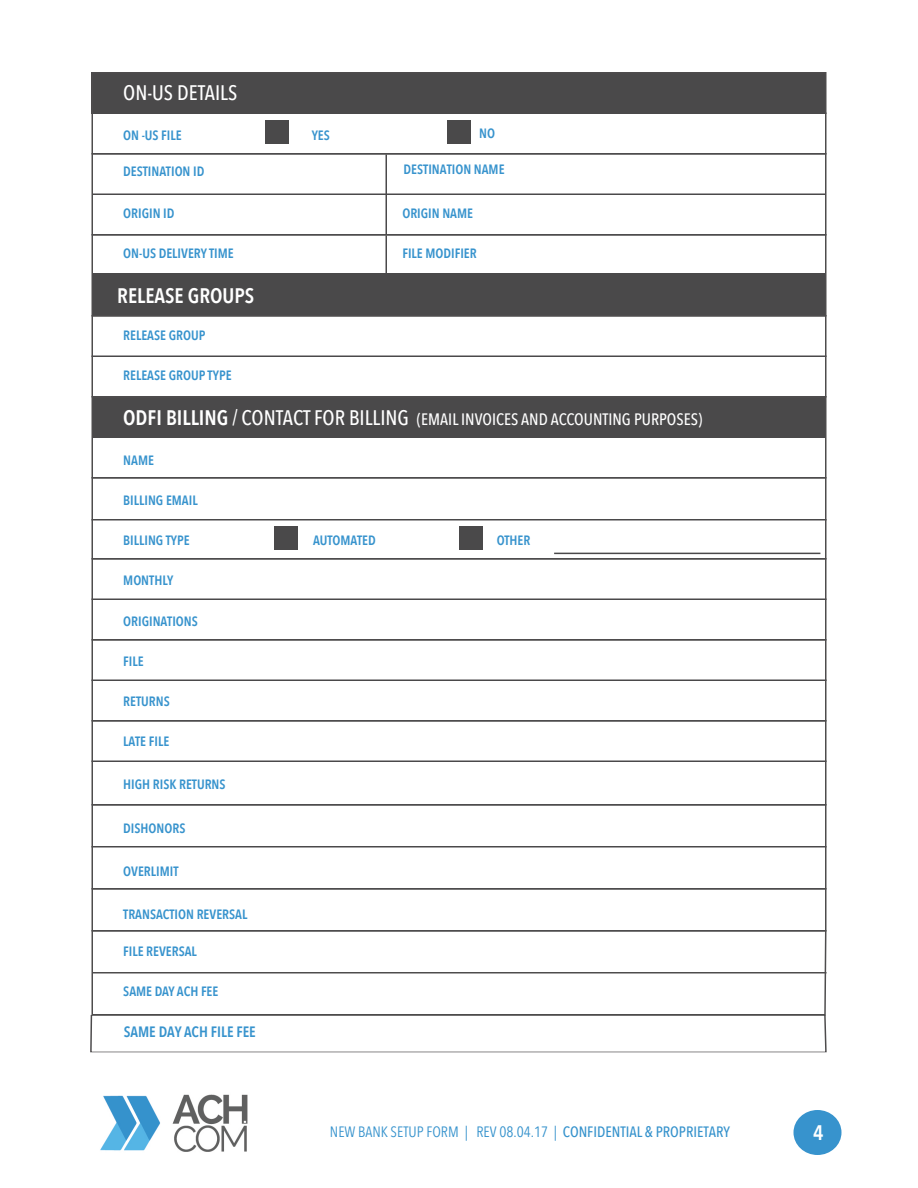
<style>
.page{position:relative;width:918px;height:1188px;background:#fff}
.page>*{position:absolute;margin:0;border:0;box-sizing:border-box;transform-origin:0 0}
.t1{font:600 21px "Avenir Next Condensed";color:#fff}
.t2{font:500 21px "Avenir Next Condensed";color:#fff}
.t3{font:500 16.5px "Avenir Next Condensed";color:#fff}
.t4{font:500 15px "Avenir Next Condensed";color:#3592cc}
.t5{font:600 15px "Avenir Next Condensed";color:#3793cd}
.t6{font:600 13.5px "Avenir Next Condensed";color:#3793cd}
.s1{font-weight:600;font-size:21px}
.s2{font-size:21px}
.s3{font-weight:400;color:#3793cd}
.s4{font-weight:400}
</style>
<div class="page">
<div style="left:794px;top:1110px;width:48px;height:45px;background:#3793cd;border-radius:50%"></div>
<div style="left:92px;top:72px;width:734px;height:42px;background:#4a494a"></div>
<div style="left:93px;top:274px;width:732px;height:42px;background:#4a494a"></div>
<div style="left:93px;top:396px;width:732px;height:42px;background:#4a494a"></div>
<hr style="left:92px;top:356px;width:734px;height:1px;background:#4a494a">
<hr style="left:93px;top:194px;width:732px;height:1px;background:#4a494a">
<hr style="left:92px;top:519px;width:734px;height:1px;background:#4a494a">
<hr style="left:92px;top:598px;width:734px;height:2px;background:#4a494a">
<hr style="left:92px;top:680px;width:734px;height:1px;background:#4a494a">
<hr style="left:92px;top:760px;width:734px;height:2px;background:#4a494a">
<hr style="left:92px;top:846px;width:734px;height:2px;background:#4a494a">
<hr style="left:93px;top:273px;width:732px;height:1px;background:#4a494a">
<div style="left:92px;top:153px;width:734px;height:83px;border:2px solid #4e4c4d"></div>
<div style="left:92px;top:234px;width:734px;height:82px;border:2px solid #4e4c4d"></div>
<div style="left:92px;top:315px;width:734px;height:83px;border:2px solid #4e4c4d"></div>
<div style="left:92px;top:477px;width:734px;height:83px;border:2px solid #4e4c4d"></div>
<div style="left:92px;top:558px;width:734px;height:82px;border:2px solid #4e4c4d"></div>
<div style="left:92px;top:639px;width:734px;height:83px;border:2px solid #4e4c4d"></div>
<div style="left:92px;top:720px;width:734px;height:86px;border:2px solid #4e4c4d"></div>
<div style="left:92px;top:804px;width:734px;height:86px;border:2px solid #4e4c4d"></div>
<div style="left:92px;top:888px;width:734px;height:44px;border:2px solid #4e4c4d"></div>
<svg style="left:91px;top:929px;width:736px;height:86px"></svg>
<hr style="left:386px;top:236px;width:1px;height:38px;background:#4a494a">
<hr style="left:386px;top:154px;width:1px;height:80px;background:#4a494a">
<div style="left:266px;top:120px;width:24px;height:24px;background:#4a494a"></div>
<div style="left:274px;top:526px;width:24px;height:24px;background:#4a494a"></div>
<div style="left:459px;top:526px;width:24px;height:24px;background:#4a494a"></div>
<div style="left:447px;top:120px;width:24px;height:24px;background:#4a494a"></div>
<hr style="left:93px;top:972px;width:733px;height:2px;background:#4e4c4d">
<hr style="left:554px;top:553px;width:266px;height:1px;background:#4a494a">
<svg style="left:90px;top:1015px;width:737px;height:38px"></svg>
<img style="left:100px;top:1094px;width:148px;height:58px">
<h1 class="t2" style="left:123px;top:80px;width:116px">ON-US DETAILS</h1>
<p class="t6" style="left:123px;top:124px;width:60px">ON -US FILE</p>
<p class="t6" style="left:312px;top:124px;width:20px">YES</p>
<p class="t6" style="left:123px;top:160px;width:83px">DESTINATION ID</p>
<p class="t6" style="left:479px;top:122px;width:17px">NO</p>
<p class="t6" style="left:404px;top:158px;width:102px">DESTINATION NAME</p>
<p class="t6" style="left:123px;top:202px;width:53px">ORIGIN ID</p>
<p class="t6" style="left:402px;top:202px;width:72px">ORIGIN NAME</p>
<p class="t6" style="left:123px;top:241px;width:112px">ON-US DELIVERY TIME</p>
<p class="t6" style="left:402px;top:241px;width:76px">FILE MODIFIER</p>
<h1 class="t1" style="left:117px;top:277px;width:139px">RELEASE GROUPS</h1>
<p class="t6" style="left:123px;top:324px;width:84px">RELEASE GROUP</p>
<p class="t6" style="left:123px;top:363px;width:110px">RELEASE GROUP TYPE</p>
<p class="t3" style="left:123px;top:409px;width:581px"><span class="s1">ODFI BILLING</span> <span class="s2">/ CONTACT FOR BILLING</span> (EMAIL INVOICES AND ACCOUNTING PURPOSES)</p>
<p class="t6" style="left:123px;top:448px;width:32px">NAME</p>
<p class="t6" style="left:123px;top:489px;width:76px">BILLING EMAIL</p>
<p class="t6" style="left:123px;top:529px;width:68px">BILLING TYPE</p>
<p class="t6" style="left:313px;top:529px;width:64px">AUTOMATED</p>
<p class="t6" style="left:497px;top:529px;width:35px">OTHER</p>
<p class="t6" style="left:123px;top:569px;width:52px">MONTHLY</p>
<p class="t6" style="left:123px;top:609px;width:76px">ORIGINATIONS</p>
<p class="t6" style="left:123px;top:649px;width:22px">FILE</p>
<p class="t6" style="left:123px;top:690px;width:48px">RETURNS</p>
<p class="t6" style="left:123px;top:730px;width:47px">LATE FILE</p>
<p class="t6" style="left:123px;top:773px;width:104px">HIGH RISK RETURNS</p>
<p class="t6" style="left:123px;top:816px;width:64px">DISHONORS</p>
<p class="t6" style="left:123px;top:859px;width:57px">OVERLIMIT</p>
<p class="t6" style="left:123px;top:903px;width:126px">TRANSACTION REVERSAL</p>
<p class="t6" style="left:123px;top:940px;width:75px">FILE REVERSAL</p>
<p class="t6" style="left:123px;top:980px;width:97px">SAME DAY ACH FEE</p>
<p class="t5" style="left:124px;top:1019px;width:134px">SAME DAY ACH FILE FEE</p>
<p class="t4" style="left:330px;top:1123px;width:402px"><span class="s3">NEW BANK SETUP FORM</span> <span class="s4">| REV 08.04.17 |</span> CONFIDENTIAL &amp; PROPRIETARY</p>
<h1 class="t1" style="left:813px;top:1115px;width:12px">4</h1>
</div>
